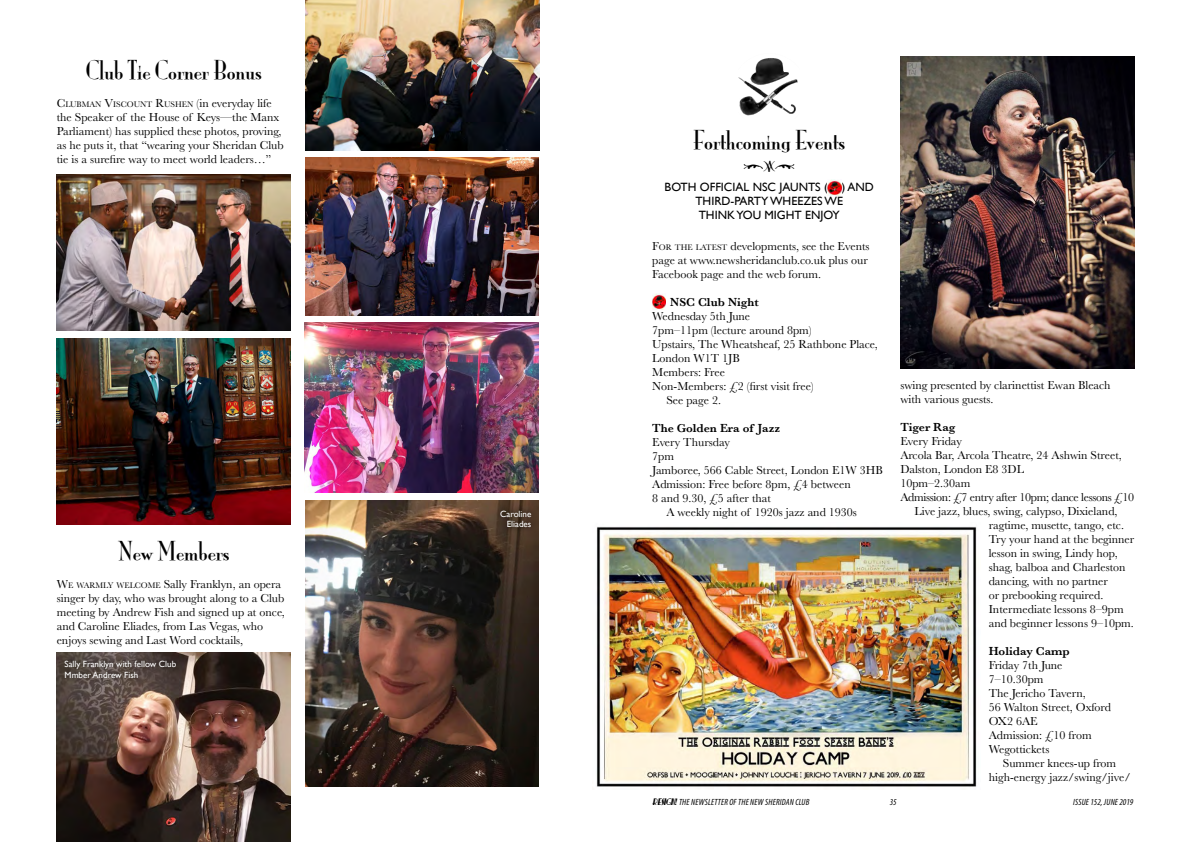
<style>
.page{position:relative;width:1191px;height:842px;background:#fff}
.page>*{position:absolute;margin:0;border:0;box-sizing:border-box;transform-origin:0 0}
.Headline{font:24px "Mona Lisa Solid ITCTT";color:#000}
.Body_text_NI{font:12px/14px "Baskerville";color:#000}
.Body_text{font:12px/14px "Baskerville";color:#000}
.Subhead__Gill_Sans_c{font:12px/14px "Gill Sans";color:#000;text-align:center}
.Body_text-2{font:600 12px "Baskerville";color:#000}
.Body_text_NI-2{font:600 12px "Baskerville";color:#000}
.t1{font:italic condensed 9px "Myriad Pro";letter-spacing:.02em;color:#000}
.Picture_caption{font:9px/10.8px "Gill Sans";color:#fff;text-align:right}
.Body_text_NI-3{font:8.4px "Baskerville";color:#000}
.s1{font-size:12px}
.s2{font-style:inherit}
.s3{font-size:8.4px}
.s4{font-weight:600}
.s5{font-family:"Nickerbocker";font-stretch:normal}
</style>
<div class="page">
<img style="left:739px;top:58px;width:59px;height:58px">
<img style="left:652px;top:293px;width:13px;height:17px">
<img style="left:827px;top:179px;width:14px;height:17px">
<img style="left:57px;top:175px;width:234px;height:155px">
<img style="left:305px;top:0;width:234px;height:150px">
<img style="left:57px;top:338px;width:234px;height:186px">
<img style="left:305px;top:158px;width:234px;height:157px">
<img style="left:304px;top:323px;width:235px;height:169px">
<img style="left:57px;top:652px;width:234px;height:190px">
<img style="left:305px;top:501px;width:234px;height:285px">
<svg style="left:494px;top:505px;width:43px;height:28px"></svg>
<svg style="left:59px;top:655px;width:123px;height:28px;background:#4e423d"></svg>
<img style="left:900px;top:57px;width:234px;height:312px">
<img style="left:596px;top:526px;width:381px;height:261px">
<p class="Headline" style="left:86px;top:56px;width:177px">Club Tie Corner Bonus</p>
<p class="Body_text_NI-3" style="left:57px;top:99px;width:217px"><span class="s1">C</span>LUBMAN <span class="s1">V</span>ISCOUNT <span class="s1">R</span>USHEN <span class="s1">(in everyday life</span></p>
<p class="Body_text_NI" style="left:57px;top:110px;width:228px">the Speaker of the House of Keys—the Manx Parliament) has supplied these photos, proving, as he puts it, that “wearing your Sheridan Club tie is a surefire way to meet world leaders…”</p>
<p class="Headline" style="left:118px;top:537px;width:113px">New Members</p>
<p class="Body_text_NI" style="left:57px;top:578px;width:230px"><span class="s2">W</span><span class="s3">E WARMLY WELCOME</span> Sally Franklyn, an opera singer by day, who was brought along to a Club meeting by Andrew Fish and signed up at once, and Caroline Eliades, from Las Vegas, who enjoys sewing and Last Word cocktails,</p>
<p class="Picture_caption" style="left:65px;top:658px;width:113px;text-align:left">Sally Franklyn with fellow Club<br>Mmber Andrew Fish</p>
<p class="Picture_caption" style="left:500px;top:508px;width:33px">Caroline<br>Eliades</p>
<p class="Headline" style="left:693px;top:126px;width:154px">Forthcoming Events</p>
<p class="Subhead__Gill_Sans_c" style="left:664px;top:180px;width:211px">BOTH OFFICIAL NSC JAUNTS ( ) AND<br>THIRD-PARTY WHEEZES WE<br>THINK YOU MIGHT ENJOY</p>
<p class="Body_text_NI" style="left:652px;top:239px;width:219px"><span class="s2">F</span><span class="s3">OR THE LATEST</span> developments, see the Events page at www.newsheridanclub.co.uk plus our<br>Facebook page and the web forum.</p>
<p class="Body_text_NI-2" style="left:670px;top:295px;width:90px">NSC Club Night</p>
<p class="Body_text_NI" style="left:652px;top:309px;width:99px">Wednesday 5th June</p>
<p class="Body_text_NI" style="left:652px;top:323px;width:161px">7pm–11pm (lecture around 8pm)</p>
<p class="Body_text_NI" style="left:652px;top:337px;width:227px">Upstairs, The Wheatsheaf, 25 Rathbone Place,<br>London W1T 1JB</p>
<p class="Body_text_NI" style="left:652px;top:365px;width:74px">Members: Free</p>
<p class="Body_text_NI" style="left:652px;top:379px;width:163px">Non-Members: £2 (first visit free)</p>
<p class="Body_text" style="left:666px;top:393px;width:56px">See page 2.</p>
<p class="Body_text-2" style="left:652px;top:421px;width:130px">The Golden Era of Jazz</p>
<p class="Body_text_NI" style="left:652px;top:435px;width:79px">Every Thursday</p>
<p class="Body_text_NI" style="left:652px;top:449px;width:23px">7pm</p>
<p class="Body_text_NI" style="left:652px;top:463px;width:232px">Jamboree, 566 Cable Street, London E1W 3HB</p>
<p class="Body_text_NI" style="left:652px;top:477px;width:200px">Admission: Free before 8pm, £4 between<br>8 and 9.30, £5 after that</p>
<p class="Body_text" style="left:666px;top:505px;width:192px">A weekly night of 1920s jazz and 1930s</p>
<p class="Body_text" style="left:900px;top:378px;width:212px">swing presented by clarinettist Ewan Bleach with various guests.</p>
<p class="Body_text" style="left:900px;top:420px;width:235px"><span class="s4">Tiger Rag<br></span>Every Friday<br>Arcola Bar, Arcola Theatre, 24 Ashwin Street,<br>Dalston, London E8 3DL<br>10pm–2.30am<br>Admission: £7 entry after 10pm; dance lessons £10</p>
<p class="Body_text" style="left:988px;top:504px;width:147px;text-indent:-74px">Live jazz, blues, swing, calypso, Dixieland, ragtime, musette, tango, etc.<br>Try your hand at the beginner lesson in swing, Lindy hop, shag, balboa and Charleston dancing, with no partner<br>or prebooking required.<br>Intermediate lessons 8–9pm and beginner lessons 9–10pm.</p>
<p class="Body_text-2" style="left:988px;top:644px;width:83px">Holiday Camp</p>
<p class="Body_text" style="left:988px;top:658px;width:75px">Friday 7th June</p>
<p class="Body_text" style="left:988px;top:672px;width:56px">7–10.30pm</p>
<p class="Body_text" style="left:988px;top:686px;width:124px">The Jericho Tavern,<br>56 Walton Street, Oxford<br>OX2 6AE</p>
<p class="Body_text" style="left:988px;top:728px;width:104px">Admission: £10 from<br>Wegottickets</p>
<p class="Body_text" style="left:988px;top:756px;width:143px;text-align:center">Summer knees-up from high-energy jazz/swing/jive/</p>
<p class="t1" style="left:652px;top:796px;width:159px"><span class="s5">RESIGN!</span>THE NEWSLETTER OF THE NEW SHERIDAN CLUB</p>
<p class="t1" style="left:889px;top:796px;width:8px">35</p>
<p class="t1" style="left:1073px;top:796px;width:62px">ISSUE 152, JUNE 2019</p>
</div>
